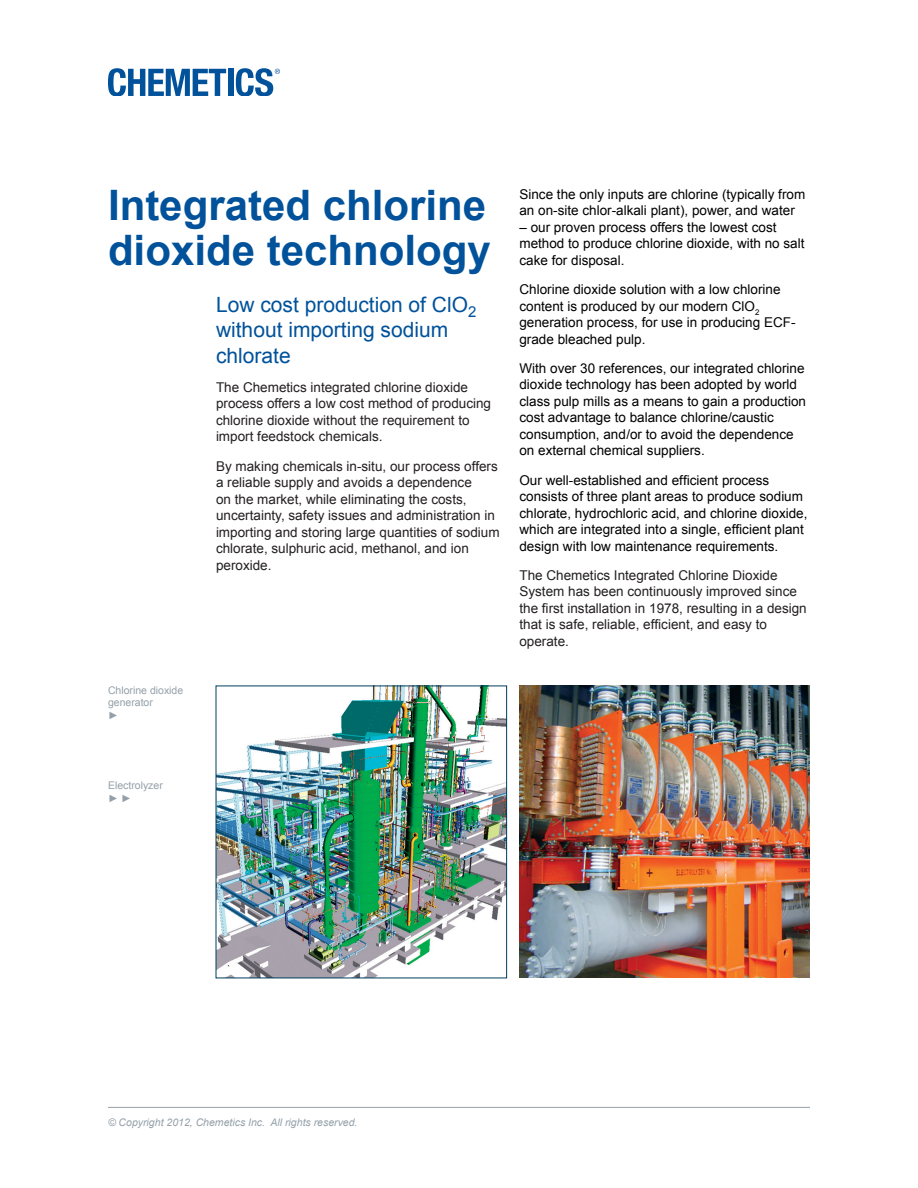
<style>
.page{position:relative;width:918px;height:1188px;background:#fff}
.page>*{position:absolute;margin:0;border:0;box-sizing:border-box;transform-origin:0 0}
.t1{font:700 42px/45px "Arial";color:#01529a}
.t2{font:21px/25.2px "Arial";color:#01529a}
.t3{font:13.5px/16.5px "Arial";color:#000}
.t4{font:13.5px/16.5px "Arial";color:#231f20}
.t5{font:italic 10.5px "Arial";color:#94a0a9}
.t6{font:10.5px/12.6px "Arial";color:#94a0a9}
</style>
<div class="page">
<hr style="left:108px;top:1107px;width:702px;height:1px;background:#94a0a9">
<img style="left:218px;top:688px;width:287px;height:288px">
<div style="left:216px;top:686px;width:291px;height:292px;border:1px solid #003e5e"></div>
<img style="left:519px;top:686px;width:291px;height:292px">
<svg style="left:108px;top:68px;width:118px;height:28px"></svg>
<div style="left:228px;top:69px;width:5px;height:27px;background:#01529a"></div>
<svg style="left:236px;top:68px;width:44px;height:28px"></svg>
<p class="t1" style="left:108px;top:184px;width:384px">Integrated chlorine dioxide technology</p>
<p class="t3" style="left:519px;top:186px;width:287px">Since the only inputs are chlorine (typically from an on-site chlor-alkali plant), power, and water</p>
<p class="t3" style="left:519px;top:219px;width:287px">– our proven process offers the lowest cost method to produce chlorine dioxide, with no salt cake for disposal.</p>
<p class="t3" style="left:519px;top:281px;width:278px">Chlorine dioxide solution with a low chlorine content is produced by our modern ClO<sub>2 </sub>generation process, for use in producing ECF&shy;grade bleached pulp.</p>
<p class="t3" style="left:519px;top:360px;width:288px">With over 30 references, our integrated chlorine dioxide technology has been adopted by world class pulp mills as a means to gain a production cost advantage to balance chlorine/caustic consumption, and/or to avoid the dependence on external chemical suppliers.</p>
<p class="t3" style="left:519px;top:472px;width:290px">Our well-established and efficient process consists of three plant areas to produce sodium chlorate, hydrochloric acid, and chlorine dioxide, which are integrated into a single, efficient plant design with low maintenance requirements.</p>
<p class="t4" style="left:519px;top:567px;width:289px">The Chemetics Integrated Chlorine Dioxide System has been continuously improved since the first installation in 1978, resulting in a design that is safe, reliable, efficient, and easy to operate.</p>
<p class="t2" style="left:216px;top:293px;width:262px">Low cost production of ClO<sub>2 </sub>without importing sodium chlorate</p>
<p class="t4" style="left:216px;top:379px;width:277px">The Chemetics integrated chlorine dioxide process offers a low cost method of producing chlorine dioxide without the requirement to import feedstock chemicals.</p>
<p class="t4" style="left:216px;top:458px;width:285px">By making chemicals in-situ, our process offers a reliable supply and avoids a dependence<br>on the market, while eliminating the costs, uncertainty, safety issues and administration in importing and storing large quantities of sodium chlorate, sulphuric acid, methanol, and ion peroxide.</p>
<p class="t6" style="left:108px;top:684px;width:77px">Chlorine dioxide generator</p>
<p class="t6" style="left:108px;top:709px;width:12px">►</p>
<p class="t6" style="left:108px;top:779px;width:56px">Electrolyzer</p>
<p class="t6" style="left:108px;top:792px;width:25px">► ►</p>
<p class="t5" style="left:108px;top:1115px;width:251px">© Copyright 2012, Chemetics Inc. All rights reserved.</p>
</div>
